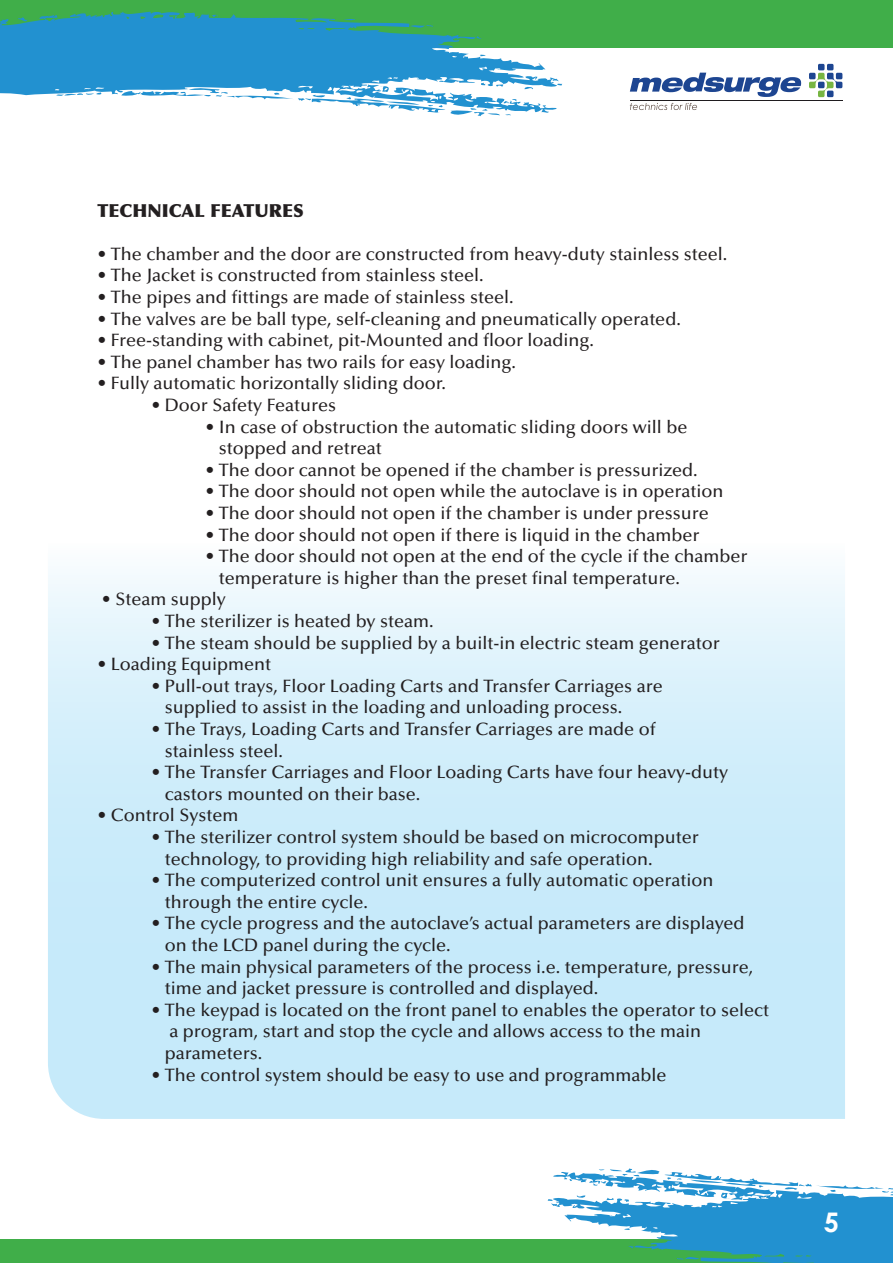
<style>
.page{position:relative;width:893px;height:1263px;background:#fff}
.page>*{position:absolute;margin:0;border:0;box-sizing:border-box;transform-origin:0 0}
.t1{font:700 27px "Century Gothic";color:#fff}
.t2{font:500 18px/21.6px "Optima LT Std";color:#231f20}
.t3{font:900 18px "Optima LT Std";color:#231f20}
</style>
<div class="page">
<svg style="left:48px;top:573px;width:797px;height:546px;background:#d0edfa"></svg>
<div style="left:0;top:0;width:892px;height:48px;background:#40ae49"></div>
<div style="left:0;top:1239px;width:892px;height:24px;background:#40ae49"></div>
<svg style="left:809px;top:64px;width:33px;height:33px"></svg>
<svg style="left:630px;top:103px;width:67px;height:7px"></svg>
<svg style="left:630px;top:73px;width:171px;height:24px"></svg>
<svg style="left:0;top:11px;width:559px;height:102px;fill:#2291d0"></svg>
<svg style="left:211px;top:14px;width:7px;height:4px"></svg>
<svg style="left:410px;top:24px;width:23px;height:6px"></svg>
<svg style="left:480px;top:54px;width:6px;height:2px"></svg>
<svg style="left:121px;top:83px;width:395px;height:33px"></svg>
<svg style="left:548px;top:1168px;width:344px;height:95px"></svg>
<p class="t3" style="left:97px;top:199px;width:208px">TECHNICAL FEATURES</p>
<p class="t2" style="left:97px;top:243px;width:631px">• The chamber and the door are constructed from heavy-duty stainless steel.</p>
<p class="t2" style="left:97px;top:265px;width:388px">• The Jacket is constructed from stainless steel.</p>
<p class="t2" style="left:97px;top:287px;width:418px">• The pipes and fittings are made of stainless steel.</p>
<p class="t2" style="left:97px;top:308px;width:585px">• The valves are be ball type, self-cleaning and pneumatically operated.</p>
<p class="t2" style="left:97px;top:330px;width:498px">• Free-standing with cabinet, pit-Mounted and floor loading.</p>
<p class="t2" style="left:97px;top:351px;width:420px">• The panel chamber has two rails for easy loading.</p>
<p class="t2" style="left:97px;top:373px;width:350px">• Fully automatic horizontally sliding door.</p>
<p class="t2" style="left:151px;top:395px;width:186px">• Door Safety Features</p>
<p class="t2" style="left:219px;top:416px;width:470px;text-indent:-14px">• In case of obstruction the automatic sliding doors will be stopped and retreat</p>
<p class="t2" style="left:205px;top:459px;width:494px">• The door cannot be opened if the chamber is pressurized.</p>
<p class="t2" style="left:205px;top:481px;width:520px">• The door should not open while the autoclave is in operation</p>
<p class="t2" style="left:205px;top:503px;width:505px">• The door should not open if the chamber is under pressure</p>
<p class="t2" style="left:205px;top:524px;width:496px">• The door should not open if there is liquid in the chamber</p>
<p class="t2" style="left:219px;top:546px;width:530px;text-indent:-14px">• The door should not open at the end of the cycle if the chamber temperature is higher than the preset final temperature.</p>
<p class="t2" style="left:102px;top:589px;width:125px">• Steam supply</p>
<p class="t2" style="left:151px;top:611px;width:284px">• The sterilizer is heated by steam.</p>
<p class="t2" style="left:151px;top:632px;width:570px">• The steam should be supplied by a built-in electric steam generator</p>
<p class="t2" style="left:97px;top:654px;width:175px">• Loading Equipment</p>
<p class="t2" style="left:165px;top:675px;width:499px;text-indent:-14px">• Pull-out trays, Floor Loading Carts and Transfer Carriages are supplied to assist in the loading and unloading process.</p>
<p class="t2" style="left:165px;top:719px;width:492px;text-indent:-14px">• The Trays, Loading Carts and Transfer Carriages are made of stainless steel.</p>
<p class="t2" style="left:165px;top:762px;width:565px;text-indent:-14px">• The Transfer Carriages and Floor Loading Carts have four heavy-duty castors mounted on their base.</p>
<p class="t2" style="left:97px;top:805px;width:142px">• Control System</p>
<p class="t2" style="left:165px;top:827px;width:535px;text-indent:-14px">• The sterilizer control system should be based on microcomputer technology, to providing high reliability and safe operation.</p>
<p class="t2" style="left:165px;top:870px;width:550px;text-indent:-14px">• The computerized control unit ensures a fully automatic operation through the entire cycle.</p>
<p class="t2" style="left:165px;top:913px;width:581px;text-indent:-14px">• The cycle progress and the autoclave’s actual parameters are displayed on the LCD panel during the cycle.</p>
<p class="t2" style="left:165px;top:956px;width:590px;text-indent:-14px">• The main physical parameters of the process i.e. temperature, pressure, time and jacket pressure is controlled and displayed.</p>
<p class="t2" style="left:165px;top:999px;width:606px;text-indent:-14px">• The keypad is located on the front panel to enables the operator to select a program, start and stop the cycle and allows access to the main parameters.</p>
<p class="t2" style="left:151px;top:1064px;width:516px">• The control system should be easy to use and programmable</p>
<h1 class="t1" style="left:824px;top:1202px;width:17px">5</h1>
</div>
